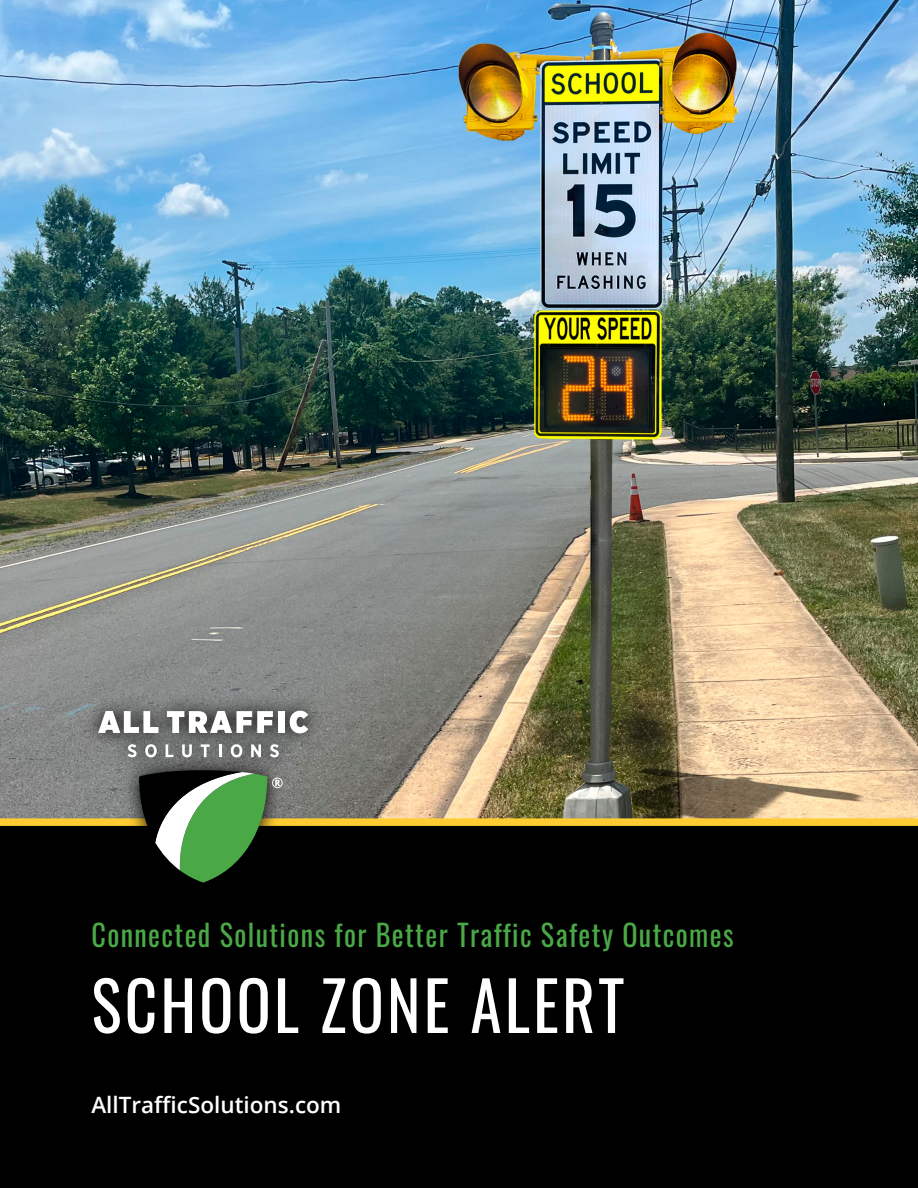
<style>
.page{position:relative;width:918px;height:1188px;background:#fff}
.page>*{position:absolute;margin:0;border:0;box-sizing:border-box;transform-origin:0 0}
.t1{font:67.5px "Oswald";letter-spacing:.05em;color:#fff;scale:.94 1}
.t2{font:30px "Oswald";letter-spacing:.05em;color:#4aa847;scale:.94 1}
.t3{font:600 22.5px "Open Sans";color:#fff}
</style>
<div class="page">
<img style="left:0;top:0;width:918px;height:818px">
<div style="left:0;top:826px;width:918px;height:362px;background:#000"></div>
<div style="left:0;top:818px;width:918px;height:8px;background:#ffcc31"></div>
<svg style="left:82px;top:693px;width:242px;height:133px;background:#7c7c75"></svg>
<svg style="left:128px;top:744px;width:9px;height:13px"></svg>
<svg style="left:145px;top:744px;width:12px;height:13px"></svg>
<svg style="left:166px;top:744px;width:7px;height:13px"></svg>
<svg style="left:182px;top:744px;width:10px;height:13px"></svg>
<svg style="left:201px;top:744px;width:9px;height:13px"></svg>
<svg style="left:219px;top:744px;width:3px;height:13px"></svg>
<svg style="left:231px;top:744px;width:11px;height:13px"></svg>
<svg style="left:251px;top:744px;width:10px;height:13px"></svg>
<svg style="left:270px;top:744px;width:9px;height:13px"></svg>
<svg style="left:98px;top:711px;width:61px;height:22px"></svg>
<svg style="left:167px;top:711px;width:106px;height:22px"></svg>
<div style="left:278px;top:711px;width:7px;height:22px;background:#fff"></div>
<svg style="left:290px;top:711px;width:18px;height:22px"></svg>
<svg style="left:139px;top:768px;width:144px;height:115px"></svg>
<p class="t2" style="left:91px;top:908px;width:685px">Connected Solutions for Better Traffic Safety Outcomes</p>
<h1 class="t1" style="left:91px;top:945px;width:569px">SCHOOL ZONE ALERT</h1>
<p class="t3" style="left:91px;top:1090px;width:252px">AllTrafficSolutions.com</p>
</div>
